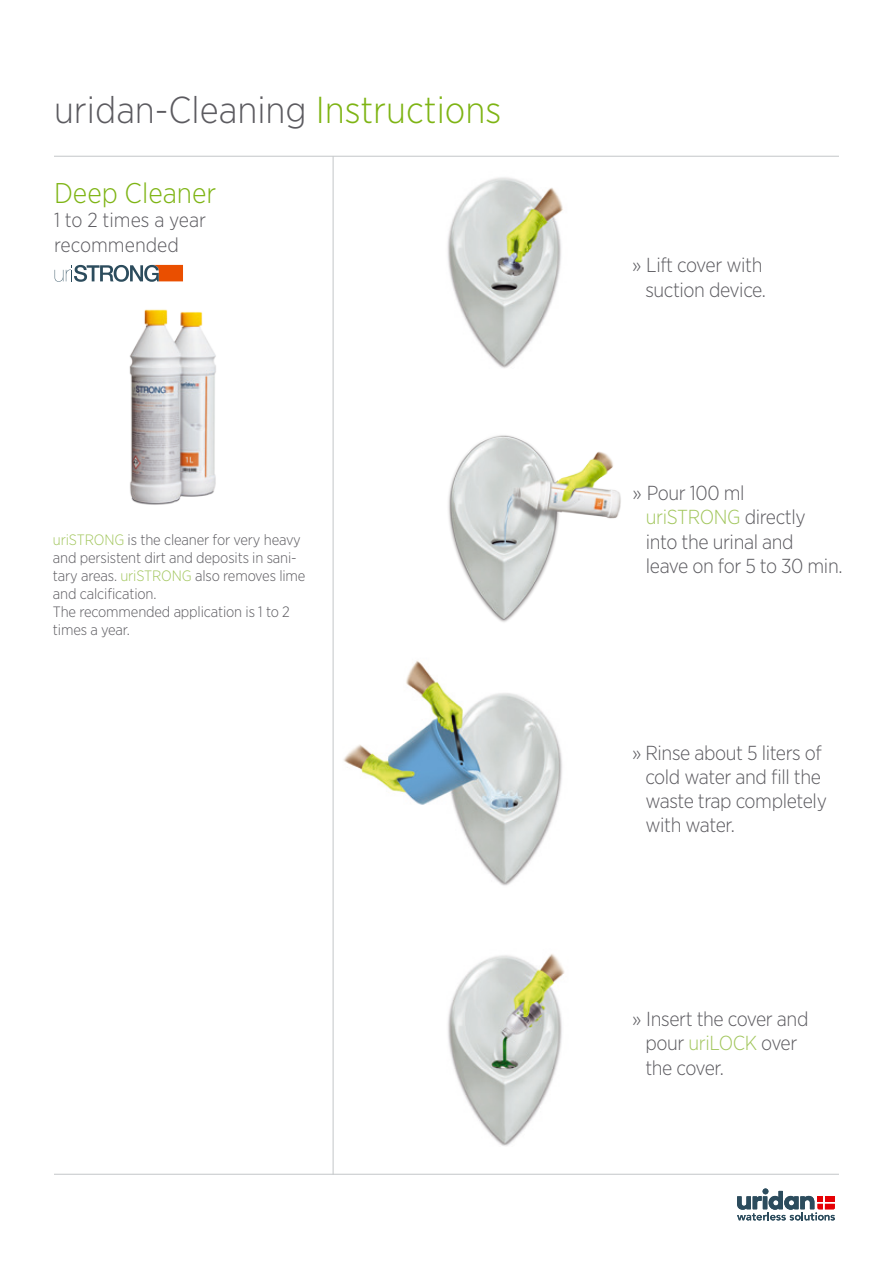
<style>
.page{position:relative;width:893px;height:1263px;background:#fff}
.page>*{position:absolute;margin:0;border:0;box-sizing:border-box;transform-origin:0 0}
.t1{font:300 37.5px "Gotham Narrow";color:#5c5b60}
.t2{font:300 28.5px "Gotham Narrow";color:#7eb414}
.t3{font:300 20.25px "Gotham Narrow";letter-spacing:-.02em;color:#5c5b60}
.t4{font:300 20.25px "Gotham Narrow";color:#5c5b60}
.t5{font:300 20.25px "Gotham Narrow";letter-spacing:-.02em;color:#a2c65d}
.Absatzformat_2{font:300 15px/18px "Gotham Narrow";letter-spacing:-.01em;color:#5c5b60}
.s1{color:#7eb414}
.s2{color:#a2c65d}
.s3{color:#5c5b60}
</style>
<div class="page">
<svg style="left:737px;top:1188px;width:98px;height:32px"></svg>
<hr style="left:54px;top:156px;width:785px;height:1px;background:#c3c6c8">
<hr style="left:54px;top:1174px;width:785px;height:1px;background:#c3c6c8">
<hr style="left:333px;top:156px;width:1px;height:1018px;background:#c3c6c8">
<img style="left:448px;top:954px;width:117px;height:192px">
<img style="left:343px;top:661px;width:219px;height:225px">
<img style="left:447px;top:177px;width:116px;height:191px">
<img style="left:448px;top:435px;width:173px;height:187px">
<svg style="left:55px;top:265px;width:38px;height:17px"></svg>
<img style="left:93px;top:264px;width:123px;height:241px">
<p class="t1" style="left:54px;top:87px;width:449px">uridan-Cleaning <span class="s1">Instructions</span></p>
<p class="t2" style="left:54px;top:176px;width:164px">Deep Cleaner</p>
<p class="t4" style="left:54px;top:208px;width:154px">1 to 2 times a year</p>
<p class="t4" style="left:54px;top:232px;width:126px">recommended</p>
<p class="Absatzformat_2" style="left:53px;top:531px;width:249px"><span class="s2">uriSTRONG</span> is the cleaner for very heavy and persistent dirt and deposits in sani-</p>
<p class="Absatzformat_2" style="left:53px;top:567px;width:254px">tary areas. <span class="s2">uriSTRONG</span> also removes lime and calcification.</p>
<p class="Absatzformat_2" style="left:53px;top:603px;width:238px">The recommended application is 1 to 2 times a year.</p>
<p class="t3" style="left:632px;top:253px;width:132px">» Lift cover with</p>
<p class="t3" style="left:645px;top:277px;width:122px">suction device.</p>
<p class="t3" style="left:633px;top:480px;width:114px">» Pour 100 ml</p>
<p class="t5" style="left:646px;top:505px;width:161px">uriSTRONG <span class="s3">directly</span></p>
<p class="t3" style="left:646px;top:529px;width:149px">into the urinal and</p>
<p class="t3" style="left:646px;top:553px;width:198px">leave on for 5 to 30 min.</p>
<p class="t3" style="left:632px;top:740px;width:191px">» Rinse about 5 liters of</p>
<p class="t3" style="left:645px;top:764px;width:177px">cold water and fill the</p>
<p class="t3" style="left:645px;top:789px;width:183px">waste trap completely</p>
<p class="t3" style="left:645px;top:813px;width:91px">with water.</p>
<p class="t3" style="left:632px;top:1006px;width:178px">» Insert the cover and</p>
<p class="t3" style="left:645px;top:1031px;width:154px">pour <span class="s2">uriLOCK</span> over</p>
<p class="t3" style="left:645px;top:1055px;width:80px">the cover.</p>
</div>
